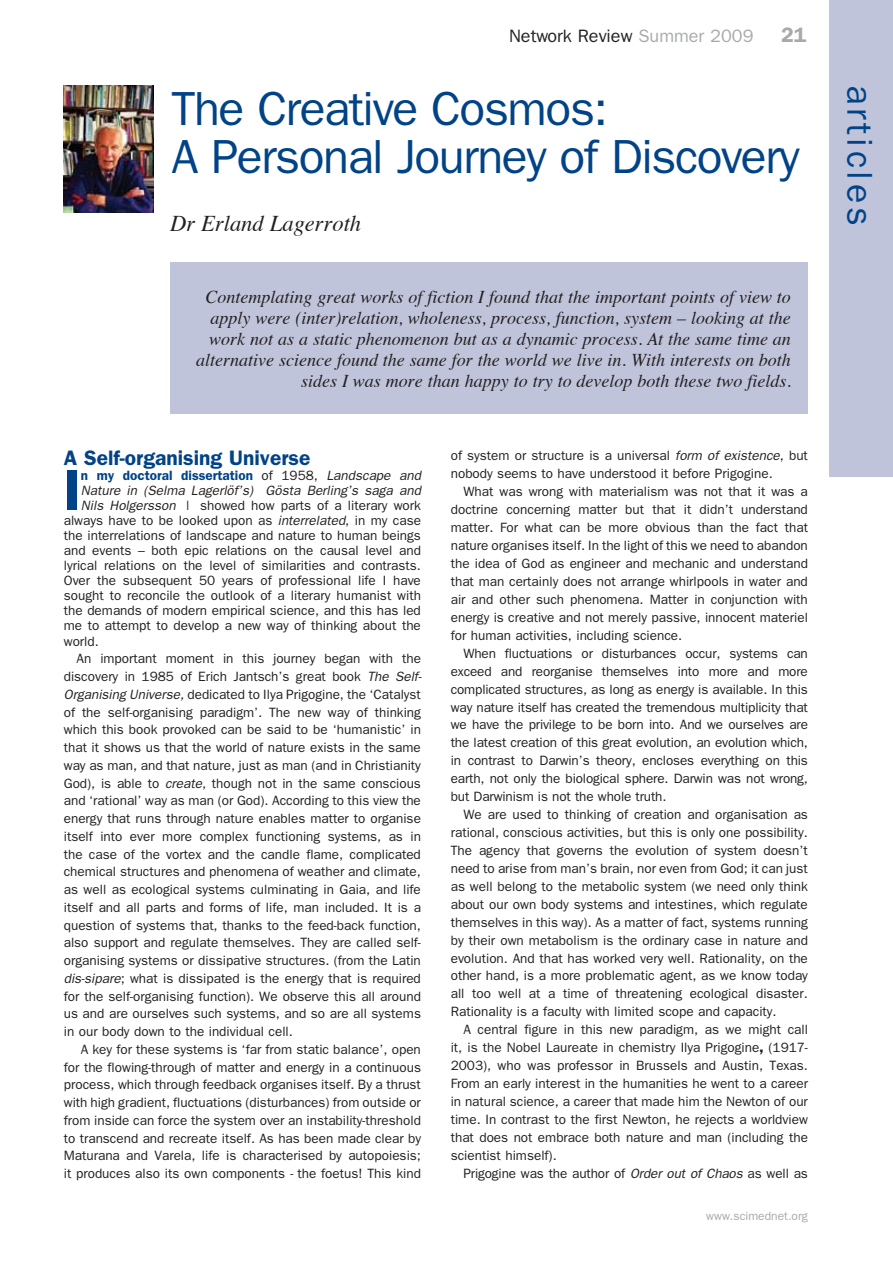
<style>
.page{position:relative;width:893px;height:1263px;background:#fff}
.page>*{position:absolute;margin:0;border:0;box-sizing:border-box;transform-origin:0 0}
.t1{font:600 57.3px "Franklin Gothic";color:#014386}
.t2{font:48px/48px "Franklin Gothic";letter-spacing:-.03em;color:#014386}
.t3{font:36px "Franklin Gothic";letter-spacing:.1em;color:#014386}
.t4{font:italic 22.5px "Times";color:#231f20}
.t5{font:600 21px "Franklin Gothic";color:#014386}
.t6{font:600 21px "Franklin Gothic";color:#a7a9ac}
.t7{font:italic 18px/21px "Times";color:#231f20;text-align:right}
.t8{font:18px "Franklin Gothic";color:#231f20}
.t9{font:13.5px/18px "Franklin Gothic";color:#231f20;text-align:justify}
.t10{font:italic 13.5px "Franklin Gothic";color:#231f20}
.t11{font:13.5px "Franklin Gothic";color:#231f20;scale:.77 1}
.t12{font:600 13.5px "Franklin Gothic";color:#014386}
.t13{font:12px "Franklin Gothic";color:#a7a9ac}
.s1{color:#a7a9ac}
.s2{font-weight:400;color:#231f20}
.s3{font-weight:400;font-style:italic;color:#231f20}
.s4{font-style:italic}
.s5{font-weight:800}
</style>
<div class="page">
<div style="left:829px;top:0;width:64px;height:476px;background:#c0c4db"></div>
<img style="left:64px;top:85px;width:89px;height:128px">
<div style="left:170px;top:263px;width:638px;height:151px;background:#c0c4db"></div>
<h3 class="t8" style="left:509px;top:26px;width:246px">Network Review <span class="s1">Summer 2009</span></h3>
<h3 class="t6" style="left:781px;top:23px;width:27px">21</h3>
<h2 class="t2" style="left:172px;top:84px;width:629px">The Creative Cosmos:<br>A Personal Journey of Discovery</h2>
<h3 class="t4" style="left:170px;top:204px;width:193px">Dr Erland Lagerroth</h3>
<p class="t7" style="left:196px;top:285px;width:596px">Contemplating great works of fiction I found that the important points of view to apply were (inter)relation, wholeness, process, function, system – looking at the work not as a static phenomenon but as a dynamic process. At the same time an alternative science found the same for the world we live in. With interests on both sides I was more than happy to try to develop both these two fields.</p>
<h3 class="t5" style="left:64px;top:445px;width:248px">A Self-organising Universe</h3>
<h1 class="t1" style="left:64px;top:456px;width:19px">I</h1>
<p class="t12" style="left:81px;top:467px;width:341px">n my doctoral dissertation <span class="s2">of 1958,</span> <span class="s3">Landscape and</span></p>
<p class="t10" style="left:81px;top:483px;width:341px">Nature in (Selma Lagerlöf’s) Gösta Berling’s saga and</p>
<p class="t11" style="left:81px;top:498px;width:443px"><span class="s4">Nils Holgersson</span> I showed how parts of a literary work</p>
<p class="t9" style="left:64px;top:511px;width:359px">always have to be looked upon as <span class="s4">interrelated</span>, in my case</p>
<p class="t9" style="left:64px;top:526px;width:359px">the interrelations of landscape and nature to human beings</p>
<p class="t9" style="left:64px;top:541px;width:359px">and events – both epic relations on the causal level and</p>
<p class="t9" style="left:64px;top:556px;width:359px">lyrical relations on the level of similarities and contrasts.</p>
<p class="t9" style="left:64px;top:571px;width:359px">Over the subsequent 50 years of professional life I have</p>
<p class="t9" style="left:64px;top:586px;width:359px">sought to reconcile the outlook of a literary humanist with</p>
<p class="t9" style="left:64px;top:601px;width:359px">the demands of modern empirical science, and this has led</p>
<p class="t9" style="left:64px;top:617px;width:359px">me to attempt to develop a new way of thinking about the</p>
<p class="t9" style="left:64px;top:632px;width:37px">world.</p>
<p class="t9" style="left:64px;top:649px;width:359px;text-indent:13px">An important moment in this journey began with the discovery in 1985 of Erich Jantsch’s great book <span class="s4">The Self-Organising Universe,</span> dedicated to Ilya Prigogine, the ‘Catalyst of the self-organising paradigm’<span class="s4">.</span> The new way of thinking which this book provoked can be said to be ‘humanistic’ in that it shows us that the world of nature exists in the same way as man, and that nature, just as man (and in Christianity God), is able to <span class="s4">create</span>, though not in the same conscious and ‘rational’ way as man (or God). According to this view the energy that runs through nature enables matter to organise itself into ever more complex functioning systems, as in the case of the vortex and the candle flame, complicated chemical structures and phenomena of weather and climate, as well as ecological systems culminating in Gaia, and life itself and all parts and forms of life, man included. It is a question of systems that, thanks to the feed-back function, also support and regulate themselves. They are called self&shy;organising systems or dissipative structures. (from the Latin <span class="s4">dis-sipare</span>; what is dissipated is the energy that is required for the self-organising function). We observe this all around us and are ourselves such systems, and so are all systems in our body down to the individual cell.</p>
<p class="t9" style="left:64px;top:1040px;width:359px;text-indent:17px">A key for these systems is ‘far from static balance’, open for the flowing-through of matter and energy in a continuous process, which through feedback organises itself. By a thrust with high gradient, fluctuations (disturbances) from outside or from inside can force the system over an instability-threshold to transcend and recreate itself. As has been made clear by Maturana and Varela, life is characterised by autopoiesis; it produces also its own components <span class="s4">-</span> the foetus! This kind</p>
<p class="t9" style="left:451px;top:447px;width:359px">of system or structure is a universal <span class="s4">form of existence</span>, but nobody seems to have understood it before Prigogine.</p>
<p class="t9" style="left:451px;top:482px;width:359px;text-indent:13px">What was wrong with materialism was not that it was a doctrine concerning matter but that it didn’t understand matter. For what can be more obvious than the fact that nature organises itself. In the light of this we need to abandon the idea of God as engineer and mechanic and understand that man certainly does not arrange whirlpools in water and air and other such phenomena. Matter in conjunction with energy is creative and not merely passive, innocent materiel for human activities, including science.</p>
<p class="t9" style="left:451px;top:644px;width:359px;text-indent:13px">When fluctuations or disturbances occur, systems can exceed and reorganise themselves into more and more complicated structures, as long as energy is available. In this way nature itself has created the tremendous multiplicity that we have the privilege to be born into. And we ourselves are the latest creation of this great evolution, an evolution which, in contrast to Darwin’s theory, encloses everything on this earth, not only the biological sphere. Darwin was not wrong, but Darwinism is not the whole truth.</p>
<p class="t9" style="left:451px;top:805px;width:359px;text-indent:13px">We are used to thinking of creation and organisation as rational, conscious activities, but this is only one possibility.<br>The agency that governs the evolution of system doesn’t need to arise from man’s brain, nor even from God; it can just as well belong to the metabolic system (we need only think about our own body systems and intestines, which regulate themselves in this way). As a matter of fact, systems running by their own metabolism is the ordinary case in nature and evolution. And that has worked very well. Rationality, on the other hand, is a more problematic agent, as we know today all too well at a time of threatening ecological disaster.<br>Rationality is a faculty with limited scope and capacity.</p>
<p class="t9" style="left:451px;top:1020px;width:359px;text-indent:13px">A central figure in this new paradigm, as we might call it, is the Nobel Laureate in chemistry Ilya Prigogine<span class="s5">,</span> (1917- 2003), who was professor in Brussels and Austin, Texas.<br>From an early interest in the humanities he went to a career in natural science, a career that made him the Newton of our time. In contrast to the first Newton, he rejects a worldview that does not embrace both nature and man (including the scientist himself).</p>
<p class="t9" style="left:463px;top:1164px;width:346px">Prigogine was the author of <span class="s4">Order out of Chaos</span> as well as</p>
<p class="t13" style="left:706px;top:1209px;width:103px">www.scimednet.org</p>
<h3 class="t3" style="left:880px;top:85px;width:142px;rotate:90deg">articles</h3>
</div>
